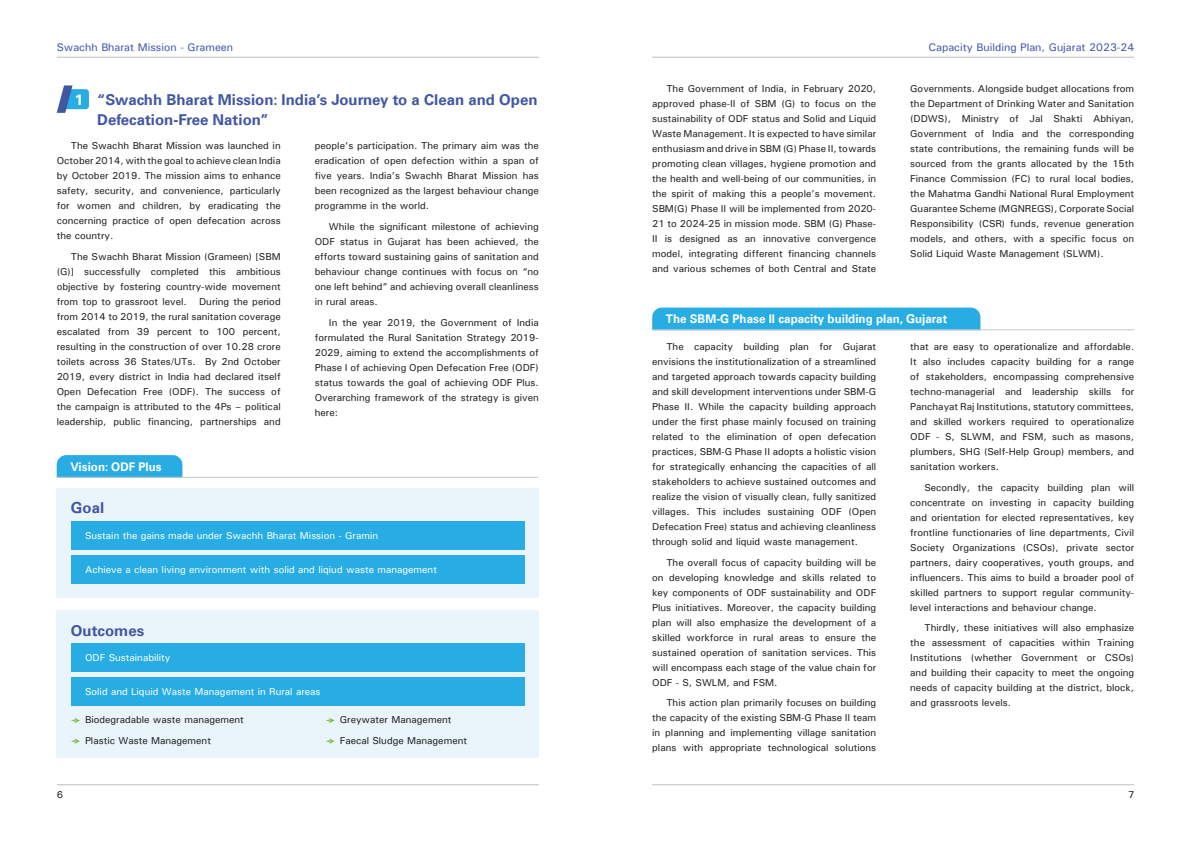
<style>
.page{position:relative;width:1191px;height:842px;background:#fff}
.page>*{position:absolute;margin:0;border:0;box-sizing:border-box;transform-origin:0 0}
.t1{font:700 15px/20px "Univers LT";color:#4257a4}
.t2{font:700 15px "Univers LT";color:#fff}
.t3{font:700 12px "Univers LT";color:#fff}
.t4{font:500 11px "Univers";color:#4257a4}
.t5{font:500 10px/15px "Univers";color:#231f20;text-align:justify}
.t6{font:500 10px "Univers";color:#fff}
</style>
<div class="page">
<hr style="left:57px;top:57px;width:482px;height:1px;background:#bcbdc0">
<hr style="left:57px;top:784px;width:482px;height:1px;background:#bcbdc0">
<hr style="left:652px;top:57px;width:482px;height:1px;background:#bcbdc0">
<hr style="left:652px;top:784px;width:482px;height:1px;background:#bcbdc0">
<svg style="left:57px;top:85px;width:32px;height:28px"></svg>
<svg style="left:57px;top:455px;width:125px;height:22px;background:#2caee3"></svg>
<div style="left:652px;top:308px;width:328px;height:21px;background:#27ade3"></div>
<hr style="left:57px;top:477px;width:482px;height:1px;background:#c7c8ca">
<hr style="left:652px;top:329px;width:482px;height:1px;background:#c7c8ca">
<div style="left:57px;top:488px;width:482px;height:110px;background:#eaf5fb"></div>
<div style="left:71px;top:522px;width:453px;height:28px;background:#27ade3"></div>
<div style="left:71px;top:556px;width:453px;height:28px;background:#27ade3"></div>
<div style="left:57px;top:610px;width:482px;height:148px;background:#eaf5fb"></div>
<div style="left:71px;top:644px;width:453px;height:28px;background:#27ade3"></div>
<div style="left:71px;top:678px;width:453px;height:28px;background:#27ade3"></div>
<svg style="left:71px;top:718px;width:9px;height:5px"></svg>
<svg style="left:71px;top:738px;width:9px;height:6px"></svg>
<svg style="left:326px;top:718px;width:9px;height:5px"></svg>
<svg style="left:326px;top:738px;width:9px;height:6px"></svg>
<p class="t4" style="left:57px;top:40px;width:178px">Swachh Bharat Mission - Grameen</p>
<p class="t2" style="left:75px;top:91px;width:10px">1</p>
<p class="t1" style="left:97px;top:89px;width:442px">“Swachh Bharat Mission: India’s Journey to a Clean and Open<br>Defecation-Free Nation”</p>
<p class="t5" style="left:57px;top:138px;width:225px;text-indent:14px">The Swachh Bharat Mission was launched in October 2014, with the goal to achieve clean India by October 2019. The mission aims to enhance safety, security, and convenience, particularly for women and children, by eradicating the concerning practice of open defecation across the country.</p>
<p class="t5" style="left:57px;top:249px;width:225px;text-indent:14px">The Swachh Bharat Mission (Grameen) [SBM (G)] successfully completed this ambitious objective by fostering country-wide movement from top to grassroot level. During the period from 2014 to 2019, the rural sanitation coverage escalated from 39 percent to 100 percent, resulting in the construction of over 10.28 crore toilets across 36 States/UTs. By 2nd October 2019, every district in India had declared itself Open Defecation Free (ODF). The success of the campaign is attributed to the 4Ps – political leadership, public financing, partnerships and</p>
<p class="t3" style="left:70px;top:459px;width:93px">Vision: ODF Plus</p>
<p class="t5" style="left:315px;top:138px;width:225px">people’s participation. The primary aim was the eradication of open defection within a span of five years. India’s Swachh Bharat Mission has been recognized as the largest behaviour change programme in the world.</p>
<p class="t5" style="left:315px;top:219px;width:225px;text-indent:14px">While the significant milestone of achieving ODF status in Gujarat has been achieved, the efforts toward sustaining gains of sanitation and behaviour change continues with focus on “no one left behind” and achieving overall cleanliness in rural areas.</p>
<p class="t5" style="left:315px;top:315px;width:225px;text-indent:14px">In the year 2019, the Government of India formulated the Rural Sanitation Strategy 2019- 2029, aiming to extend the accomplishments of Phase I of achieving Open Defecation Free (ODF) status towards the goal of achieving ODF Plus.<br>Overarching framework of the strategy is given here:</p>
<p class="t1" style="left:71px;top:498px;width:35px">Goal</p>
<p class="t6" style="left:85px;top:529px;width:294px">Sustain the gains made under Swachh Bharat Mission - Gramin</p>
<p class="t6" style="left:85px;top:563px;width:353px">Achieve a clean living environment with solid and liqiud waste management</p>
<p class="t1" style="left:71px;top:620px;width:75px">Outcomes</p>
<p class="t6" style="left:85px;top:652px;width:87px">ODF Sustainability</p>
<p class="t6" style="left:85px;top:686px;width:237px">Solid and Liquid Waste Management in Rural areas</p>
<p class="t5" style="left:85px;top:712px;width:160px">Biodegradable waste management</p>
<p class="t5" style="left:85px;top:733px;width:127px">Plastic Waste Management</p>
<p class="t5" style="left:57px;top:787px;width:8px">6</p>
<p class="t5" style="left:340px;top:712px;width:113px">Greywater Management</p>
<p class="t5" style="left:340px;top:733px;width:129px">Faecal Sludge Management</p>
<p class="t5" style="left:652px;top:81px;width:225px;text-indent:14px">The Government of India, in February 2020, approved phase-II of SBM (G) to focus on the sustainability of ODF status and Solid and Liquid Waste Management. It is expected to have similar enthusiasm and drive in SBM (G) Phase II, towards promoting clean villages, hygiene promotion and the health and well-being of our communities, in the spirit of making this a people’s movement.<br>SBM(G) Phase II will be implemented from 2020- 21 to 2024-25 in mission mode. SBM (G) Phase-II is designed as an innovative convergence model, integrating different financing channels and various schemes of both Central and State</p>
<p class="t4" style="left:928px;top:40px;width:207px">Capacity Building Plan, Gujarat 2023-24</p>
<p class="t5" style="left:910px;top:81px;width:225px">Governments. Alongside budget allocations from the Department of Drinking Water and Sanitation (DDWS), Ministry of Jal Shakti Abhiyan, Government of India and the corresponding state contributions, the remaining funds will be sourced from the grants allocated by the 15th Finance Commission (FC) to rural local bodies, the Mahatma Gandhi National Rural Employment Guarantee Scheme (MGNREGS), Corporate Social Responsibility (CSR) funds, revenue generation models, and others, with a specific focus on Solid Liquid Waste Management (SLWM).</p>
<p class="t3" style="left:666px;top:312px;width:283px">The SBM-G Phase II capacity building plan, Gujarat</p>
<p class="t5" style="left:652px;top:339px;width:225px;text-indent:14px">The capacity building plan for Gujarat envisions the institutionalization of a streamlined and targeted approach towards capacity building and skill development interventions under SBM-G Phase II. While the capacity building approach under the first phase mainly focused on training related to the elimination of open defecation practices, SBM-G Phase II adopts a holistic vision for strategically enhancing the capacities of all stakeholders to achieve sustained outcomes and realize the vision of visually clean, fully sanitized villages. This includes sustaining ODF (Open Defecation Free) status and achieving cleanliness through solid and liquid waste management.</p>
<p class="t5" style="left:652px;top:554px;width:225px;text-indent:14px">The overall focus of capacity building will be on developing knowledge and skills related to key components of ODF sustainability and ODF Plus initiatives. Moreover, the capacity building plan will also emphasize the development of a skilled workforce in rural areas to ensure the sustained operation of sanitation services. This will encompass each stage of the value chain for ODF - S, SWLM, and FSM.</p>
<p class="t5" style="left:652px;top:695px;width:225px;text-indent:14px">This action plan primarily focuses on building the capacity of the existing SBM-G Phase II team in planning and implementing village sanitation plans with appropriate technological solutions</p>
<p class="t5" style="left:910px;top:339px;width:225px">that are easy to operationalize and affordable.<br>It also includes capacity building for a range of stakeholders, encompassing comprehensive techno-managerial and leadership skills for Panchayat Raj Institutions, statutory committees, and skilled workers required to operationalize ODF - S, SLWM, and FSM, such as masons, plumbers, SHG (Self-Help Group) members, and sanitation workers.</p>
<p class="t5" style="left:910px;top:479px;width:225px;text-indent:14px">Secondly, the capacity building plan will concentrate on investing in capacity building and orientation for elected representatives, key frontline functionaries of line departments, Civil Society Organizations (CSOs), private sector partners, dairy cooperatives, youth groups, and influencers. This aims to build a broader pool of skilled partners to support regular community&shy;level interactions and behaviour change.</p>
<p class="t5" style="left:910px;top:620px;width:225px;text-indent:14px">Thirdly, these initiatives will also emphasize the assessment of capacities within Training Institutions (whether Government or CSOs) and building their capacity to meet the ongoing needs of capacity building at the district, block, and grassroots levels.</p>
<p class="t5" style="left:1128px;top:787px;width:8px">7</p>
</div>
